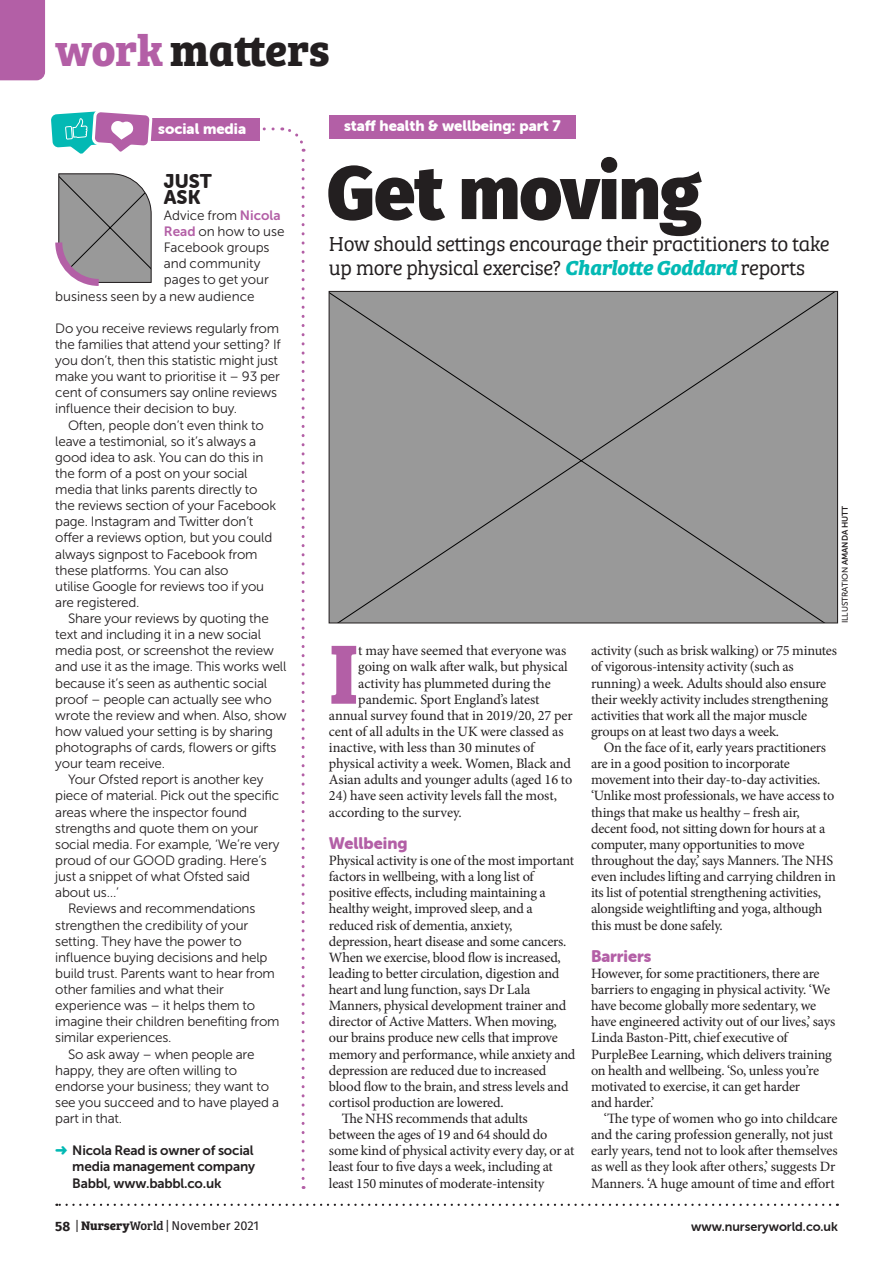
<style>
.page{position:relative;width:893px;height:1263px;background:#fff}
.page>*{position:absolute;margin:0;border:0;box-sizing:border-box;transform-origin:0 0}
.Body__Drop_Cap{font:700 87px "Bree Serif";color:#b35fa6}
.Headline{font:800 75px "Fira Sans";letter-spacing:-.01em;color:#231f20}
.t1{font:700 45px "Bree Serif";letter-spacing:-.005em;color:#231f20}
.Standfirst{font:21px/24px "Bree Serif Lt";letter-spacing:-.02em;color:#231f20}
.t2{font:19.5px/16.2px "Museo Sans Rounded 900";color:#231f20}
.Crosshead__Purple__l{font:16.5px "Museo Sans Rounded 900";color:#b35fa6}
.t3{font:15px "Museo Sans Rounded 900";color:#fff}
.Body__Full_Out{font:14.25px/16.2px "Minion Pro";letter-spacing:-.015em;color:#231f20}
.Body__Indented{font:14.25px/16.2px "Minion Pro";letter-spacing:-.015em;color:#231f20}
.Body__Drop_Cap-2{font:14.25px/16.2px "Minion Pro";letter-spacing:-.005em;color:#231f20}
.Panel__Indented{font:13.5px/16.2px "Museo Sans 300";letter-spacing:-.015em;color:#231f20}
.Panel__Full_Out{font:13.5px/16.2px "Museo Sans 300";letter-spacing:-.015em;color:#231f20}
.t4{font:13.5px/16px "Museo Sans 700";letter-spacing:-.015em;color:#231f20;text-align:justify}
.t5{font:12.75px "Fira Sans";color:#231f20}
.t6{font:12.75px "Museo Sans Rounded 700";color:#231f20}
.PHOTO_CREDIT__BY{font:8.25px "Museo Sans 500";letter-spacing:-.005em;color:#231f20}
.s1{color:#b35fa6}
.s2{font-family:"Museo Sans 700";color:#b35fa6}
.s3{color:#03b9b4}
.s4{font-family:"Bree Serif";font-weight:700;font-style:italic;color:#03b9b4}
.s5{font-family:"Museo Sans 700"}
.s6{font-weight:700;font-size:13.5px}
.s7{font-family:"Museo Sans Cond 500"}
.s8{font-family:"Bree Serif";font-weight:700}
.s9{font-family:"Bree Serif"}
</style>
<div class="page">
<svg style="left:56px;top:1204px;width:774px;height:2px"></svg>
<div style="left:0;top:0;width:45px;height:80px;background:#b35fa6"></div>
<svg style="left:282px;top:127px;width:23px;height:1051px"></svg>
<svg style="left:262px;top:127px;width:11px;height:3px"></svg>
<div style="left:145px;top:118px;width:115px;height:22px;background:#b35fa6"></div>
<div style="left:329px;top:115px;width:247px;height:24px;background:#b35fa6"></div>
<svg style="left:51px;top:111px;width:103px;height:43px"></svg>
<div style="left:331px;top:293px;width:505px;height:328px;background:#999"></div>
<svg style="left:55px;top:173px;width:97px;height:113px;background:#9e9b9e"></svg>
<h3 class="t1" style="left:55px;top:16px;width:276px"><span class="s1">work</span> matters</h3>
<p class="t3" style="left:158px;top:120px;width:89px">social media</p>
<p class="t3" style="left:344px;top:117px;width:218px">staff health &amp; wellbeing: part 7</p>
<p class="t2" style="left:164px;top:173px;width:50px">JUST<br>ASK</p>
<p class="Panel__Indented" style="left:164px;top:207px;width:118px">Advice from <span class="s2">Nicola</span></p>
<p class="Panel__Indented" style="left:164px;top:223px;width:122px"><span class="s2">Read</span> on how to use</p>
<p class="Panel__Indented" style="left:164px;top:240px;width:107px">Facebook groups</p>
<p class="Panel__Indented" style="left:164px;top:256px;width:98px">and community</p>
<p class="Panel__Indented" style="left:164px;top:272px;width:107px">pages to get your</p>
<p class="Panel__Indented" style="left:55px;top:288px;width:201px">business seen by a new audience</p>
<p class="Panel__Full_Out" style="left:55px;top:320px;width:227px">Do you receive reviews regularly from the families that attend your setting? If you don’t, then this statistic might just make you want to prioritise it – 93 per cent of consumers say online reviews influence their decision to buy.</p>
<p class="Panel__Indented" style="left:55px;top:417px;width:222px;text-indent:13px">Often, people don’t even think to leave a testimonial, so it’s always a good idea to ask. You can do this in the form of a post on your social media that links parents directly to the reviews section of your Facebook page. Instagram and Twitter don’t offer a reviews option, but you could always signpost to Facebook from these platforms. You can also<br>utilise Google for reviews too if you are registered.</p>
<p class="Panel__Indented" style="left:55px;top:610px;width:233px;text-indent:13px">Share your reviews by quoting the text and including it in a new social media post, or screenshot the review and use it as the image. This works well because it’s seen as authentic social proof – people can actually see who wrote the review and when. Also, show how valued your setting is by sharing photographs of cards, flowers or gifts your team receive.</p>
<p class="Panel__Indented" style="left:55px;top:772px;width:226px;text-indent:13px">Your Ofsted report is another key piece of material. Pick out the specific areas where the inspector found strengths and quote them on your social media. For example, ‘We’re very proud of our GOOD grading. Here’s just a snippet of what Ofsted said about us…’</p>
<p class="Panel__Indented" style="left:55px;top:901px;width:226px;text-indent:13px">Reviews and recommendations strengthen the credibility of your setting. They have the power to influence buying decisions and help build trust. Parents want to hear from other families and what their experience was – it helps them to imagine their children benefiting from similar experiences.</p>
<p class="Panel__Indented" style="left:55px;top:1046px;width:225px;text-indent:13px">So ask away – when people are happy, they are often willing to endorse your business; they want to see you succeed and to have played a part in that.</p>
<p class="t4" style="left:72px;top:1142px;width:184px;text-indent:-17px"><span class="s3">➜</span> Nicola Read is owner of social media management company Babbl, www.babbl.co.uk</p>
<p class="Headline" style="left:327px;top:126px;width:376px">Get moving</p>
<p class="Standfirst" style="left:329px;top:231px;width:502px">How should settings encourage their practitioners to take up more physical exercise? <span class="s4">Charlotte Goddard</span> reports</p>
<p class="PHOTO_CREDIT__BY" style="left:840px;top:623px;width:119px;rotate:-90deg">ILLUSTRATION <span class="s5">AMANDA HUTT</span></p>
<p class="Body__Drop_Cap" style="left:329px;top:606px;width:31px">I</p>
<p class="Body__Drop_Cap-2" style="left:358px;top:643px;width:209px">t may have seemed that everyone was</p>
<p class="Body__Drop_Cap-2" style="left:358px;top:659px;width:211px">going on walk after walk, but physical</p>
<p class="Body__Drop_Cap-2" style="left:358px;top:675px;width:194px">activity has plummeted during the</p>
<p class="Body__Drop_Cap-2" style="left:358px;top:691px;width:183px">pandemic. Sport England’s latest</p>
<p class="Body__Drop_Cap-2" style="left:329px;top:707px;width:245px">annual survey found that in 2019/20, 27 per</p>
<p class="Body__Drop_Cap-2" style="left:329px;top:723px;width:236px">cent of all adults in the UK were classed as</p>
<p class="Body__Drop_Cap-2" style="left:329px;top:739px;width:207px">inactive, with less than 30 minutes of</p>
<p class="Body__Drop_Cap-2" style="left:329px;top:756px;width:244px">physical activity a week. Women, Black and</p>
<p class="Body__Drop_Cap-2" style="left:329px;top:772px;width:245px">Asian adults and younger adults (aged 16 to</p>
<p class="Body__Drop_Cap-2" style="left:329px;top:788px;width:229px">24) have seen activity levels fall the most, according to the survey.</p>
<p class="Crosshead__Purple__l" style="left:329px;top:834px;width:80px">Wellbeing</p>
<p class="Body__Full_Out" style="left:329px;top:852px;width:247px">Physical activity is one of the most important factors in wellbeing, with a long list of positive effects, including maintaining a healthy weight, improved sleep, and a reduced risk of dementia, anxiety, depression, heart disease and some cancers.</p>
<p class="Body__Full_Out" style="left:329px;top:949px;width:233px;text-align:justify">When we exercise, blood flow is increased, leading to better circulation, digestion and heart and lung function, says Dr Lala</p>
<p class="Body__Full_Out" style="left:329px;top:997px;width:248px">Manners, physical development trainer and director of Active Matters. When moving, our brains produce new cells that improve memory and performance, while anxiety and depression are reduced due to increased blood flow to the brain, and stress levels and cortisol production are lowered.</p>
<p class="Body__Full_Out" style="left:329px;top:1110px;width:247px;text-indent:13px">The NHS recommends that adults between the ages of 19 and 64 should do some kind of physical activity every day, or at least four to five days a week, including at least 150 minutes of moderate-intensity</p>
<p class="Body__Full_Out" style="left:591px;top:643px;width:247px">activity (such as brisk walking) or 75 minutes of vigorous-intensity activity (such as running) a week. Adults should also ensure their weekly activity includes strengthening activities that work all the major muscle groups on at least two days a week.</p>
<p class="Body__Indented" style="left:591px;top:739px;width:246px;text-indent:13px">On the face of it, early years practitioners are in a good position to incorporate movement into their day-to-day activities. ‘Unlike most professionals, we have access to things that make us healthy – fresh air, decent food, not sitting down for hours at a computer, many opportunities to move throughout the day,’ says Manners. The NHS even includes lifting and carrying children in its list of potential strengthening activities, alongside weightlifting and yoga, although this must be done safely.</p>
<p class="Crosshead__Purple__l" style="left:591px;top:946px;width:62px">Barriers</p>
<p class="Body__Full_Out" style="left:591px;top:965px;width:246px">However, for some practitioners, there are barriers to engaging in physical activity. ‘We have become globally more sedentary, we have engineered activity out of our lives,’ says Linda Baston-Pitt, chief executive of PurpleBee Learning, which delivers training on health and wellbeing. ‘So, unless you’re motivated to exercise, it can get harder<br>and harder.’</p>
<p class="Body__Indented" style="left:591px;top:1110px;width:248px;text-indent:13px">‘The type of women who go into childcare and the caring profession generally, not just early years, tend not to look after themselves as well as they look after others,’ suggests Dr Manners. ‘A huge amount of time and effort</p>
<p class="t5" style="left:55px;top:1216px;width:205px"><span class="s6">58</span> <span class="s7">|</span> <span class="s8">Nursery</span><span class="s9">World</span> <span class="s7">|</span> November 2021</p>
<p class="t6" style="left:691px;top:1219px;width:148px">www.nurseryworld.co.uk</p>
</div>
